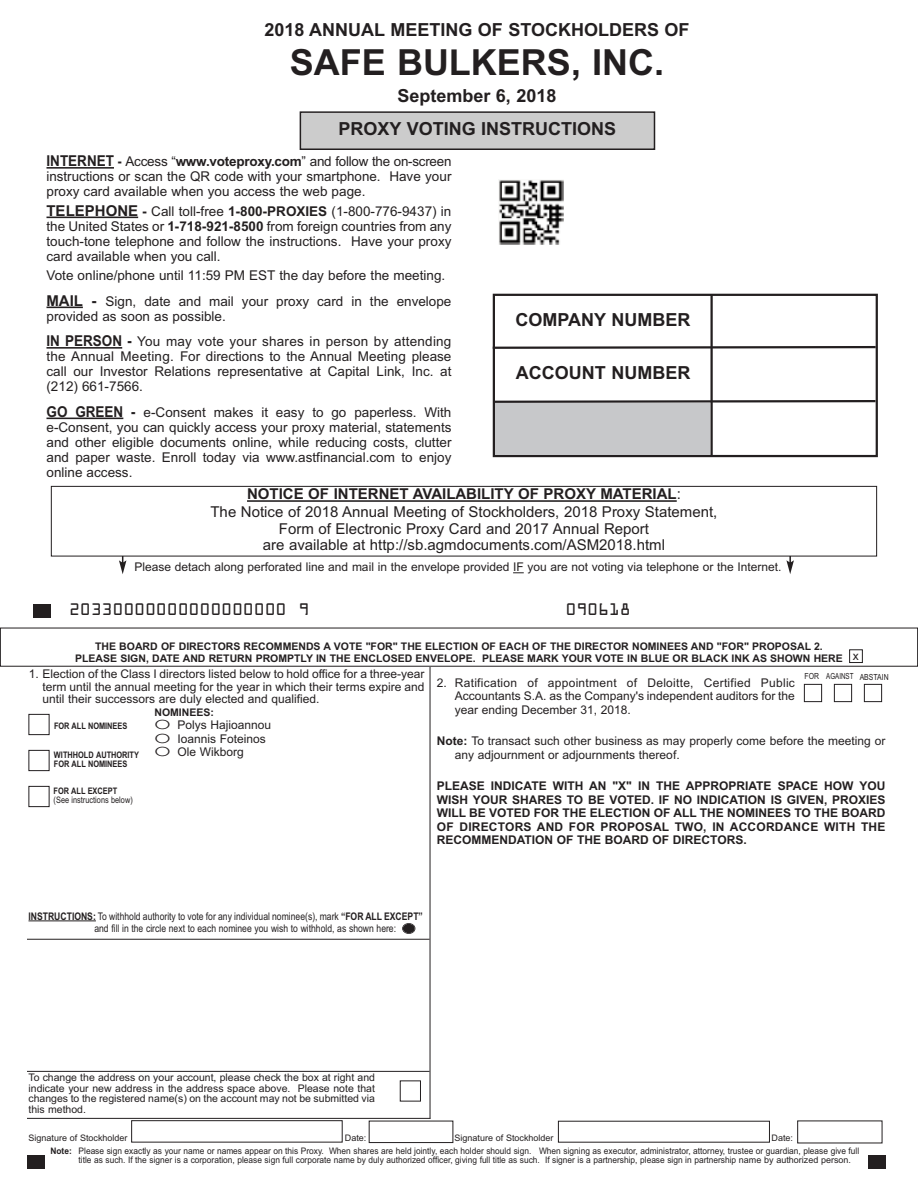
<style>
.page{position:relative;width:918px;height:1188px;background:#fff}
.page>*{position:absolute;margin:0;border:0;box-sizing:border-box;transform-origin:0 0}
.t1{font:700 36px "Arial";color:#231f20}
.t2{font:700 18px "Arial";color:#231f20}
.t3{font:18px "OCRA Extended";color:#231f20}
.t4{font:15px/18px "Arial";color:#231f20;text-align:center}
.t5{font:13.5px/15px "Arial";color:#231f20;text-align:justify}
.t6{font:12px/13.5px "Arial";color:#231f20;text-align:justify}
.t7{font:700 12px/13.5px "Arial";color:#231f20;text-align:justify}
.t8{font:700 10.5px/12px "Arial";color:#231f20}
.t9{font:10.5px/10.5px "Arial";color:#231f20;text-align:justify}
.t10{font:10.5px/12px "Arial Narrow";color:#231f20}
.t11{font:9px/13.5px "Arial";color:#231f20}
.t12{font:9px "Arial";color:#231f20;scale:.93 1}
.t13{font:700 9px/9px "Arial Narrow";color:#231f20}
.t14{font:9px "Arial Narrow";color:#231f20}
.t15{font:8.4px "Arial Narrow";color:#231f20}
.s1{font-weight:700;font-size:15px}
.s2{font-weight:700}
.s3{font-weight:400;font-size:12px}
.s4{font-family:"Futura BT";font-weight:300;font-size:12.75px}
</style>
<div class="page">
<hr style="left:430px;top:667px;width:1px;height:452px;background:#231f20">
<div style="left:804px;top:684px;width:18px;height:18px;border:1px solid #231f20"></div>
<div style="left:834px;top:684px;width:18px;height:18px;border:1px solid #231f20"></div>
<div style="left:864px;top:684px;width:18px;height:18px;border:1px solid #231f20"></div>
<div style="left:28px;top:714px;width:22px;height:21px;border:1px solid #231f20"></div>
<div style="left:28px;top:750px;width:22px;height:21px;border:1px solid #231f20"></div>
<div style="left:28px;top:786px;width:22px;height:21px;border:1px solid #231f20"></div>
<div style="left:33px;top:604px;width:18px;height:14px;background:#231f20"></div>
<div style="left:27px;top:1155px;width:18px;height:13px;background:#231f20"></div>
<hr style="left:28px;top:920px;width:68px;height:1px;background:#231f20">
<hr style="left:46px;top:167px;width:68px;height:2px;background:#231f20">
<hr style="left:46px;top:217px;width:92px;height:1px;background:#231f20">
<hr style="left:46px;top:307px;width:37px;height:1px;background:#231f20">
<hr style="left:46px;top:347px;width:76px;height:2px;background:#231f20">
<hr style="left:46px;top:418px;width:77px;height:1px;background:#231f20">
<div style="left:301px;top:113px;width:353px;height:35px;background:#ccc"></div>
<div style="left:300px;top:111px;width:355px;height:39px;border:2px solid #231f20"></div>
<svg style="left:119px;top:556px;width:7px;height:18px"></svg>
<svg style="left:786px;top:556px;width:8px;height:18px"></svg>
<hr style="left:27px;top:1118px;width:404px;height:1px;background:#231f20">
<hr style="left:27px;top:939px;width:403px;height:1px;background:#231f20">
<div style="left:403px;top:924px;width:12px;height:9px;background:#231f20;border-radius:50%"></div>
<div style="left:402px;top:923px;width:13px;height:11px;border:2px solid #231f20;border-radius:50%"></div>
<div style="left:868px;top:1155px;width:18px;height:13px;background:#231f20"></div>
<hr style="left:27px;top:1071px;width:403px;height:1px;background:#231f20">
<div style="left:849px;top:649px;width:14px;height:14px;border:1px solid #231f20"></div>
<div style="left:400px;top:1080px;width:21px;height:21px;border:1px solid #231f20"></div>
<div style="left:493px;top:294px;width:385px;height:163px;border:2px solid #231f20"></div>
<svg style="left:492px;top:345px;width:386px;height:5px"></svg>
<svg style="left:492px;top:399px;width:386px;height:5px"></svg>
<hr style="left:710px;top:294px;width:3px;height:162px;background:#231f20">
<div style="left:496px;top:403px;width:214px;height:51px;background:#c7c8ca"></div>
<div style="left:131px;top:1120px;width:211px;height:22px;border:1px solid #231f20"></div>
<div style="left:369px;top:1121px;width:84px;height:22px;border:1px solid #231f20"></div>
<div style="left:51px;top:486px;width:826px;height:70px;border:1px solid #231f20"></div>
<hr style="left:247px;top:500px;width:430px;height:2px;background:#231f20">
<img style="left:499px;top:180px;width:65px;height:65px">
<h2 class="t2" style="left:264px;top:19px;width:427px">2018 ANNUAL MEETING OF STOCKHOLDERS OF</h2>
<h1 class="t1" style="left:290px;top:41px;width:376px">SAFE BULKERS, INC.</h1>
<h2 class="t2" style="left:397px;top:85px;width:161px">September 6, 2018</h2>
<h2 class="t2" style="left:339px;top:119px;width:279px">PROXY VOTING INSTRUCTIONS</h2>
<p class="t5" style="left:46px;top:154px;width:407px"><span class="s1">INTERNET</span> <span class="s2">-</span> Access “<span class="s2">www.voteproxy.com</span>” and follow the on-screen instructions or scan the QR code with your smartphone. Have your proxy card available when you access the web page.</p>
<p class="t5" style="left:46px;top:203px;width:407px"><span class="s1">TELEPHONE</span> <span class="s2">-</span> Call toll-free <span class="s2">1-800-PROXIES</span> (1-800-776-9437) in the United States or <span class="s2">1-718-921-8500</span> from foreign countries from any touch-tone telephone and follow the instructions. Have your proxy card available when you call.</p>
<p class="t5" style="left:46px;top:263px;width:407px;line-height:25.5px">Vote online/phone until 11:59 PM EST the day before the meeting.<br><span class="s1">MAIL -</span> Sign, date and mail your proxy card in the envelope</p>
<p class="t5" style="left:47px;top:303px;width:406px;line-height:25.5px">provided as soon as possible.<br><span class="s1">IN PERSON -</span> You may vote your shares in person by attending</p>
<p class="t5" style="left:46px;top:349px;width:407px">the Annual Meeting. For directions to the Annual Meeting please call our Investor Relations representative at Capital Link, Inc. at (212) 661-7566.</p>
<p class="t5" style="left:47px;top:404px;width:407px"><span class="s1">GO GREEN -</span> e-Consent makes it easy to go paperless. With e-Consent, you can quickly access your proxy material, statements and other eligible documents online, while reducing costs, clutter and paper waste. Enroll today via www.astfinancial.com to enjoy online access.</p>
<h2 class="t2" style="left:516px;top:309px;width:176px">COMPANY NUMBER</h2>
<h2 class="t2" style="left:516px;top:362px;width:176px">ACCOUNT NUMBER</h2>
<p class="t4" style="left:210px;top:485px;width:508px"><span class="s2">NOTICE OF INTERNET AVAILABILITY OF PROXY MATERIAL</span>:<br>The Notice of 2018 Annual Meeting of Stockholders, 2018 Proxy Statement,</p>
<p class="t4" style="left:263px;top:520px;width:404px;line-height:16.5px">Form of Electronic Proxy Card and 2017 Annual Report<br>are available at http://sb.agmdocuments.com/ASM2018.html</p>
<p class="t6" style="left:135px;top:560px;width:649px">Please detach along perforated line and mail in the envelope provided IF you are not voting via telephone or the Internet.</p>
<h2 class="t3" style="left:69px;top:598px;width:242px">20330000000000000000 9</h2>
<h2 class="t3" style="left:565px;top:598px;width:67px">090618</h2>
<p class="t8" style="left:75px;top:640px;width:785px;text-indent:20px">THE BOARD OF DIRECTORS RECOMMENDS A VOTE "FOR" THE ELECTION OF EACH OF THE DIRECTOR NOMINEES AND "FOR" PROPOSAL 2.<br>PLEASE SIGN, DATE AND RETURN PROMPTLY IN THE ENCLOSED ENVELOPE. PLEASE MARK YOUR VOTE IN BLUE OR BLACK INK AS SHOWN HERE <span class="s3">x</span></p>
<p class="t6" style="left:42px;top:667px;width:384px;line-height:12.8px;text-indent:-13px">1. Election of the Class I directors listed below to hold office for a three-year term until the annual meeting for the year in which their terms expire and until their successors are duly elected and qualified.</p>
<p class="t6" style="left:154px;top:718px;width:118px;text-align:left"><span class="s4">O</span> Polys Hajioannou<br><span class="s4">O</span> Ioannis Foteinos<br><span class="s4">O</span> Ole Wikborg</p>
<p class="t8" style="left:154px;top:707px;width:61px">NOMINEES:</p>
<p class="t13" style="left:54px;top:721px;width:75px">FOR ALL NOMINEES</p>
<p class="t13" style="left:54px;top:751px;width:87px">WITHHOLD AUTHORITY<br>FOR ALL NOMINEES</p>
<p class="t13" style="left:54px;top:787px;width:65px">FOR ALL EXCEPT</p>
<p class="t14" style="left:54px;top:795px;width:81px">(See instructions below)</p>
<p class="t15" style="left:805px;top:672px;width:86px">FOR AGAINST ABSTAIN</p>
<p class="t6" style="left:455px;top:676px;width:342px;text-indent:-18px">2. Ratification of appointment of Deloitte, Certified Public Accountants S.A. as the Company's independent auditors for the year ending December 31, 2018.</p>
<p class="t6" style="left:455px;top:734px;width:432px;text-indent:-18px"><span class="s2">Note:</span> To transact such other business as may properly come before the meeting or any adjournment or adjournments thereof.</p>
<p class="t7" style="left:437px;top:779px;width:450px">PLEASE INDICATE WITH AN "X" IN THE APPROPRIATE SPACE HOW YOU WISH YOUR SHARES TO BE VOTED. IF NO INDICATION IS GIVEN, PROXIES WILL BE VOTED FOR THE ELECTION OF ALL THE NOMINEES TO THE BOARD OF DIRECTORS AND FOR PROPOSAL TWO, IN ACCORDANCE WITH THE RECOMMENDATION OF THE BOARD OF DIRECTORS.</p>
<p class="t10" style="left:94px;top:910px;width:330px;text-indent:-66px"><span class="s2">INSTRUCTIONS:</span> To withhold authority to vote for any individual nominee(s), mark <span class="s2">“FOR ALL EXCEPT” </span>and fill in the circle next to each nominee you wish to withhold, as shown here:</p>
<p class="t9" style="left:28px;top:1072px;width:348px">To change the address on your account, please check the box at right and indicate your new address in the address space above. Please note that changes to the registered name(s) on the account may not be submitted via this method.</p>
<p class="t11" style="left:28px;top:1131px;width:101px">Signature of Stockholder</p>
<p class="t11" style="left:345px;top:1131px;width:23px">Date:</p>
<p class="t11" style="left:455px;top:1131px;width:101px">Signature of Stockholder</p>
<p class="t11" style="left:50px;top:1131px;width:810px;text-indent:721px">Date:<br><span class="s2">Note:</span> Please sign exactly as your name or names appear on this Proxy. When shares are held jointly, each holder should sign. When signing as executor, administrator, attorney, trustee or guardian, please give full</p>
<p class="t12" style="left:79px;top:1155px;width:832px">title as such. If the signer is a corporation, please sign full corporate name by duly authorized officer, giving full title as such. If signer is a partnership, please sign in partnership name by authorized person.</p>
</div>
